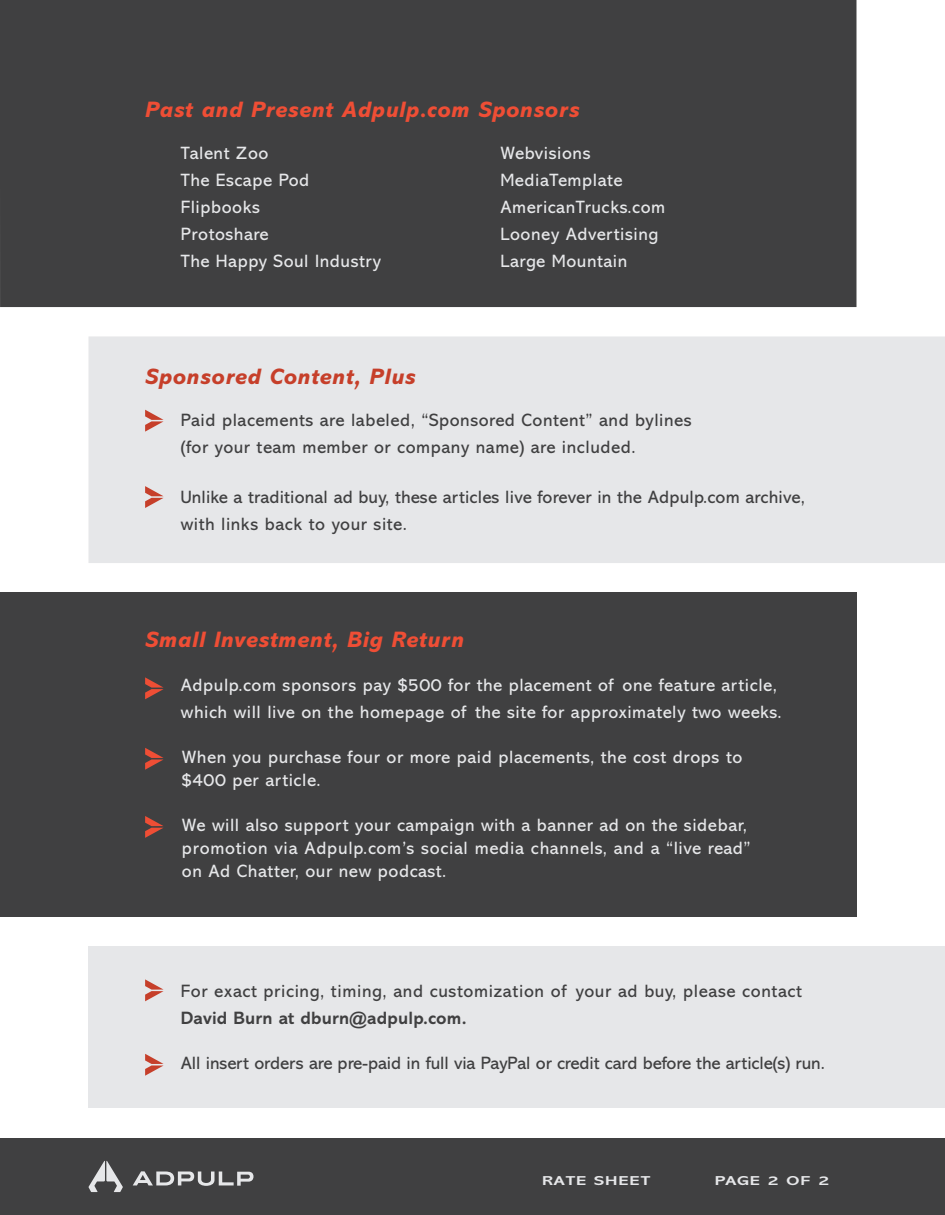
<style>
.page{position:relative;width:945px;height:1215px;background:#fff}
.page>*{position:absolute;margin:0;border:0;box-sizing:border-box;transform-origin:0 0}
.t1{font:italic 800 22.5px "Abadi MT Pro";letter-spacing:.03em;color:#ef4e35}
.t2{font:italic 800 22.5px "Abadi MT Pro";letter-spacing:.03em;color:#c63f2a}
.t3{font:18px/23px "Abadi MT Pro";letter-spacing:.03em;color:#e6e7e9}
.t4{font:18px/27px "Abadi MT Pro";letter-spacing:.03em;color:#404041}
.t5{font:18px/27px "Abadi MT Pro";letter-spacing:.01em;color:#404041}
.t6{font:18px "Abadi MT Pro";letter-spacing:-.005em;color:#404041}
.t7{font:700 18px "Abadi MT Pro";letter-spacing:.01em;color:#404041}
.t8{font:700 13.05px "Abadi MT Pro";letter-spacing:.05em;color:#e6e7e9;scale:1.38 1}
.s1{color:#3e3e3f}
</style>
<div class="page">
<div style="left:0;top:592px;width:856px;height:325px;background:#404041"></div>
<div style="left:88px;top:946px;width:857px;height:162px;background:#e6e7e9"></div>
<div style="left:89px;top:336px;width:856px;height:227px;background:#e6e7e9"></div>
<svg style="left:145px;top:486px;width:19px;height:22px"></svg>
<svg style="left:145px;top:410px;width:19px;height:22px"></svg>
<svg style="left:145px;top:979px;width:19px;height:22px"></svg>
<svg style="left:145px;top:1054px;width:19px;height:22px"></svg>
<div style="left:0;top:0;width:856px;height:307px;background:#404041"></div>
<div style="left:0;top:1138px;width:945px;height:77px;background:#404041"></div>
<svg style="left:145px;top:677px;width:19px;height:22px"></svg>
<svg style="left:145px;top:748px;width:19px;height:22px"></svg>
<svg style="left:145px;top:816px;width:19px;height:22px"></svg>
<svg style="left:89px;top:1161px;width:34px;height:31px"></svg>
<svg style="left:133px;top:1171px;width:120px;height:15px"></svg>
<p class="t1" style="left:145px;top:97px;width:436px">Past and Present Adpulp.com Sponsors</p>
<p class="t3" style="left:181px;top:142px;width:89px">Talent Zoo</p>
<p class="t3" style="left:500px;top:142px;width:92px">Webvisions</p>
<p class="t3" style="left:181px;top:169px;width:130px">The Escape Pod</p>
<p class="t3" style="left:500px;top:169px;width:124px">MediaTemplate</p>
<p class="t3" style="left:181px;top:196px;width:81px">Flipbooks</p>
<p class="t3" style="left:500px;top:196px;width:166px">AmericanTrucks.com</p>
<p class="t3" style="left:181px;top:223px;width:89px">Protoshare</p>
<p class="t3" style="left:500px;top:223px;width:160px">Looney Advertising</p>
<p class="t3" style="left:181px;top:250px;width:202px">The Happy Soul Industry</p>
<p class="t3" style="left:500px;top:250px;width:128px">Large Mountain</p>
<p class="t2" style="left:145px;top:364px;width:272px">Sponsored Content, Plus</p>
<p class="t4" style="left:181px;top:407px;width:512px">Paid placements are labeled, “Sponsored Content” and bylines (for your team member or company name) are included.</p>
<p class="t5" style="left:181px;top:484px;width:626px">Unlike a traditional ad buy, these articles live forever in the Adpulp.com archive, with links back to your site<span class="s1">.</span></p>
<p class="t1" style="left:145px;top:627px;width:320px">Small Investment, Big Return</p>
<p class="t3" style="left:181px;top:672px;width:602px;line-height:27px">Adpulp.com sponsors pay $500 for the placement of one feature article, which will live on the homepage of the site for approximately two weeks.</p>
<p class="t3" style="left:182px;top:745px;width:562px">When you purchase four or more paid placements, the cost drops to $400 per article.</p>
<p class="t3" style="left:182px;top:814px;width:570px">We will also support your campaign with a banner ad on the sidebar, promotion via Adpulp.com’s social media channels, and a “live read” on Ad Chatter, our new podcast.</p>
<p class="t4" style="left:181px;top:977px;width:623px">For exact pricing, timing, and customization of your ad buy, please contact</p>
<p class="t7" style="left:181px;top:1007px;width:287px">David Burn at dburn@adpulp.com.</p>
<p class="t6" style="left:181px;top:1053px;width:646px">All insert orders are pre-paid in full via PayPal or credit card before the article(s) run.</p>
<p class="t8" style="left:542px;top:1173px;width:80px">RATE SHEET</p>
<p class="t8" style="left:715px;top:1173px;width:85px">PAGE 2 OF 2</p>
</div>
